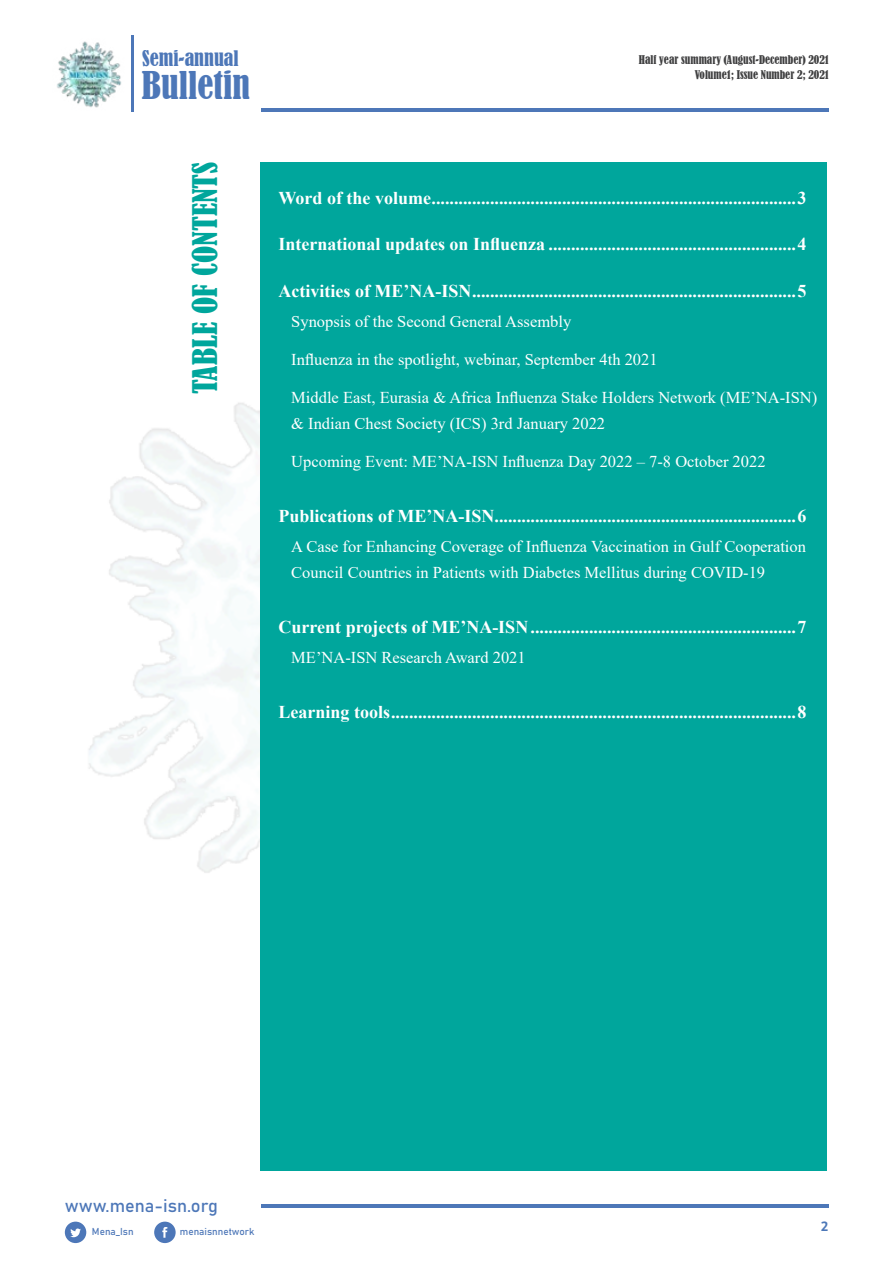
<style>
.page{position:relative;width:893px;height:1263px;background:#fff}
.page>*{position:absolute;margin:0;border:0;box-sizing:border-box;transform-origin:0 0}
.t1{font:condensed 35.85px "Bernard";color:#4d77b8}
.t2{font:condensed 31.8px "Bernard";color:#00a69c}
.t3{font:condensed 20.1px "Bernard";color:#4d77b8}
.t4{font:700 18px "Times New Roman";color:#fff}
.t5{font:18px "Bahnschrift";color:#4d77b8}
.t6{font:16.5px/25.5px "Times New Roman";color:#fff}
.t7{font:700 13.5px "Apertura";color:#4d78b8}
.t8{font:condensed 11.25px/14.5px "Bernard";color:#404041;text-align:right}
.t9{font:9.9px "Bahnschrift";color:#4d77b8}
</style>
<div class="page">
<img style="left:57px;top:41px;width:65px;height:67px">
<hr style="left:131px;top:36px;width:2px;height:76px;background:#4d77b8">
<svg style="left:154px;top:1221px;width:22px;height:22px"></svg>
<svg style="left:65px;top:1221px;width:21px;height:22px"></svg>
<hr style="left:262px;top:108px;width:567px;height:4px;background:#4d77b8">
<hr style="left:262px;top:1204px;width:567px;height:4px;background:#4d77b8">
<div style="left:260px;top:162px;width:566px;height:1009px;background:#00a69c"></div>
<p class="t3" style="left:142px;top:46px;width:98px">Semi-annual</p>
<p class="t8" style="left:639px;top:53px;width:192px">Half year summary (August-December) 2021<br>Volume1; Issue Number 2; 2021</p>
<h1 class="t1" style="left:142px;top:65px;width:110px">Bulletin</h1>
<h2 class="t2" style="left:186px;top:394px;width:234px;rotate:-90deg">TABLE OF CONTENTS</h2>
<p class="t4" style="left:279px;top:185px;width:529px">Word of the volume.................................................................................3</p>
<p class="t4" style="left:279px;top:231px;width:529px">International updates on Influenza .......................................................4</p>
<p class="t4" style="left:279px;top:278px;width:529px">Activities of ME’NA-ISN........................................................................5</p>
<p class="t6" style="left:291px;top:308px;width:282px">Synopsis of the Second General Assembly</p>
<p class="t6" style="left:291px;top:346px;width:368px">Influenza in the spotlight, webinar, September 4th 2021</p>
<p class="t6" style="left:291px;top:385px;width:528px">Middle East, Eurasia &amp; Africa Influenza Stake Holders Network (ME’NA-ISN) &amp; Indian Chest Society (ICS) 3rd January 2022</p>
<p class="t6" style="left:291px;top:448px;width:476px">Upcoming Event: ME’NA-ISN Influenza Day 2022 – 7-8 October 2022</p>
<p class="t4" style="left:279px;top:503px;width:529px">Publications of ME’NA-ISN...................................................................6</p>
<p class="t6" style="left:291px;top:533px;width:516px">A Case for Enhancing Coverage of Influenza Vaccination in Gulf Cooperation<br>Council Countries in Patients with Diabetes Mellitus during COVID-19</p>
<p class="t4" style="left:279px;top:614px;width:529px">Current projects of ME’NA-ISN...........................................................7</p>
<p class="t6" style="left:291px;top:644px;width:236px">ME’NA-ISN Research Award 2021</p>
<p class="t4" style="left:279px;top:699px;width:529px">Learning tools..........................................................................................8</p>
<p class="t5" style="left:65px;top:1192px;width:155px">www.mena-isn.org</p>
<p class="t9" style="left:92px;top:1224px;width:43px">Mena_Isn</p>
<p class="t9" style="left:180px;top:1224px;width:76px">menaisnnetwork</p>
<p class="t7" style="left:821px;top:1218px;width:9px">2</p>
</div>
